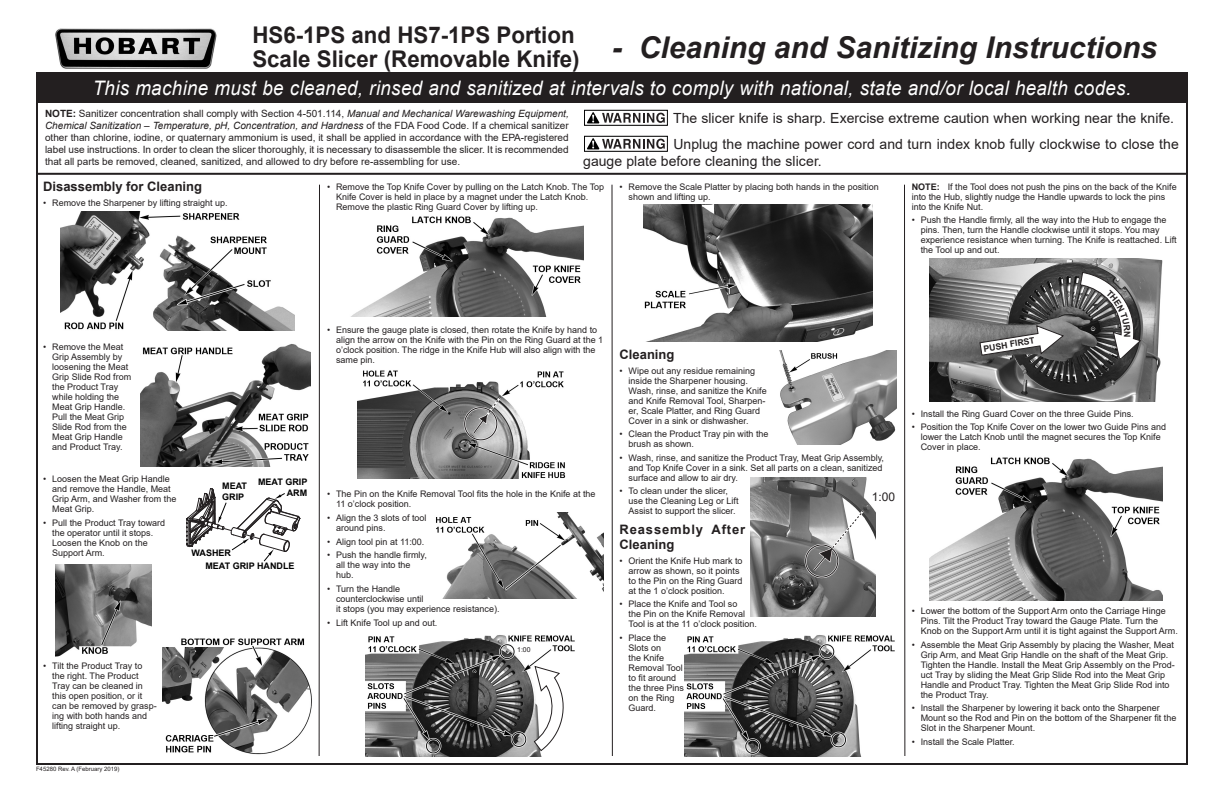
<style>
.page{position:relative;width:1224px;height:792px;background:#fff}
.page>*{position:absolute;margin:0;border:0;box-sizing:border-box;transform-origin:0 0}
.t1{font:italic 700 30px "Arial";color:#231f20}
.t2{font:700 23px/24px "Arial";color:#231f20}
.t3{font:italic 20px "Arial";letter-spacing:.015em;color:#fff;scale:.94 1}
.t4{font:14px/26px "Arial";letter-spacing:.005em;color:#231f20}
.t5{font:700 13px "Arial";color:#231f20}
.t6{font:700 13px/15.6px "Arial";letter-spacing:.065em;color:#231f20}
.t7{font:12px "Arial";color:#231f20}
.t8{font:10px/12px "Arial";color:#231f20;text-align:justify}
.t9{font:9px/10px "Arial";color:#231f20}
.t10{font:700 9px/10.8px "Arial";color:#000}
.t11{font:700 8.7px "Arial";color:#231f20}
.t12{font:6.9px "Arial";color:#231f20}
.t13{font:6px "Arial";color:#231f20}
.s1{font-weight:700}
.s2{font-style:italic}
</style>
<div class="page">
<img style="left:61px;top:211px;width:234px;height:119px">
<img style="left:140px;top:344px;width:170px;height:122px">
<svg style="left:186px;top:488px;width:115px;height:74px"></svg>
<img style="left:55px;top:565px;width:96px;height:91px">
<img style="left:163px;top:638px;width:149px;height:117px">
<div style="left:584px;top:110px;width:84px;height:16px;border:1px solid #000"></div>
<svg style="left:587px;top:112px;width:78px;height:11px"></svg>
<div style="left:584px;top:136px;width:84px;height:16px;border:1px solid #000"></div>
<svg style="left:587px;top:138px;width:78px;height:11px"></svg>
<div style="left:36px;top:73px;width:1152px;height:30px;background:#231f20"></div>
<img style="left:644px;top:204px;width:229px;height:138px">
<img style="left:779px;top:350px;width:117px;height:94px">
<img style="left:751px;top:478px;width:125px;height:139px">
<div style="left:805px;top:544px;width:34px;height:34px;border:2px solid #fff;border-radius:50%"></div>
<svg style="left:811px;top:508px;width:55px;height:65px"></svg>
<div style="left:805px;top:544px;width:33px;height:34px;border:1px solid #231f20;border-radius:50%"></div>
<svg style="left:795px;top:580px;width:12px;height:5px"></svg>
<img style="left:685px;top:635px;width:210px;height:121px">
<img style="left:351px;top:216px;width:232px;height:101px">
<img style="left:436px;top:512px;width:167px;height:87px">
<img style="left:357px;top:370px;width:209px;height:108px">
<svg style="left:462px;top:395px;width:41px;height:47px;background:#939393"></svg>
<img style="left:365px;top:635px;width:210px;height:121px">
<svg style="left:533px;top:665px;width:37px;height:87px"></svg>
<hr style="left:36px;top:173px;width:1151px;height:2px;background:#231f20">
<img style="left:929px;top:258px;width:234px;height:143px">
<svg style="left:979px;top:324px;width:86px;height:32px"></svg>
<img style="left:930px;top:457px;width:233px;height:143px">
<svg style="left:318px;top:184px;width:2px;height:572px"></svg>
<svg style="left:611px;top:184px;width:2px;height:572px"></svg>
<svg style="left:904px;top:184px;width:2px;height:572px"></svg>
<img style="left:55px;top:28px;width:162px;height:41px">
<svg style="left:1079px;top:271px;width:63px;height:86px"></svg>
<h2 class="t2" style="left:252px;top:23px;width:329px">HS6-1PS and HS7-1PS Portion<br>Scale Slicer (Removable Knife)</h2>
<h1 class="t1" style="left:612px;top:27px;width:547px">- Cleaning and Sanitizing Instructions</h1>
<h3 class="t3" style="left:93px;top:75px;width:1106px">This machine must be cleaned, rinsed and sanitized at intervals to comply with national, state and/or local health codes.</h3>
<p class="t8" style="left:45px;top:108px;width:525px"><span class="s1">NOTE:</span> Sanitizer concentration shall comply with Section 4-501.114, <span class="s2">Manual and Mechanical Warewashing Equipment, Chemical Sanitization – Temperature, pH, Concentration, and Hardness</span> of the FDA Food Code. If a chemical sanitizer other than chlorine, iodine, or quaternary ammonium is used, it shall be applied in accordance with the EPA-registered label use instructions. In order to clean the slicer thoroughly, it is necessary to disassemble the slicer. It is recommended that all parts be removed, cleaned, sanitized, and allowed to dry before re-assembling for use.</p>
<h3 class="t4" style="left:673px;top:105px;width:507px">The slicer knife is sharp. Exercise extreme caution when working near the knife.<br>Unplug the machine power cord and turn index knob fully clockwise to close the</h3>
<h3 class="t4" style="left:583px;top:148px;width:240px">gauge plate before cleaning the slicer.</h3>
<h3 class="t5" style="left:43px;top:178px;width:160px">Disassembly for Cleaning</h3>
<p class="t9" style="left:43px;top:198px;width:186px">• Remove the Sharpener by lifting straight up.</p>
<p class="t9" style="left:336px;top:181px;width:270px;text-indent:-9px">• Remove the Top Knife Cover by pulling on the Latch Knob. The Top<br>Knife Cover is held in place by a magnet under the Latch Knob.<br>Remove the plastic Ring Guard Cover by lifting up.</p>
<p class="t9" style="left:629px;top:181px;width:252px;text-indent:-9px">• Remove the Scale Platter by placing both hands in the position shown and lifting up.</p>
<p class="t9" style="left:912px;top:181px;width:266px"><span class="s1">NOTE:</span> If the Tool does not push the pins on the back of the Knife into the Hub, slightly nudge the Handle upwards to lock the pins into the Knife Nut.</p>
<p class="t9" style="left:921px;top:215px;width:257px;text-indent:-9px">• Push the Handle firmly, all the way into the Hub to engage the pins. Then, turn the Handle clockwise until it stops. You may experience resistance when turning. The Knife is reattached. Lift the Tool up and out.</p>
<p class="t9" style="left:52px;top:341px;width:81px;text-indent:-9px">• Remove the Meat<br>Grip Assembly by loosening the Meat<br>Grip Slide Rod from the Product Tray while holding the<br>Meat Grip Handle.<br>Pull the Meat Grip<br>Slide Rod from the<br>Meat Grip Handle and Product Tray.</p>
<p class="t9" style="left:52px;top:474px;width:126px;text-indent:-9px">• Loosen the Meat Grip Handle and remove the Handle, Meat<br>Grip Arm, and Washer from the<br>Meat Grip.</p>
<p class="t9" style="left:52px;top:517px;width:115px;text-indent:-9px">• Pull the Product Tray toward the operator until it stops.<br>Loosen the Knob on the<br>Support Arm.</p>
<p class="t10" style="left:222px;top:481px;width:26px">MEAT<br>GRIP</p>
<p class="t10" style="left:258px;top:477px;width:51px;text-align:right">MEAT GRIP<br>ARM</p>
<p class="t10" style="left:192px;top:548px;width:41px">WASHER</p>
<p class="t10" style="left:205px;top:560px;width:91px">MEAT GRIP HANDLE</p>
<p class="t9" style="left:52px;top:661px;width:106px;text-indent:-9px">• Tilt the Product Tray to the right. The Product<br>Tray can be cleaned in this open position, or it can be removed by grasp&shy;ing with both hands and lifting straight up.</p>
<p class="t13" style="left:36px;top:765px;width:85px">F45280 Rev. A (February 2019)</p>
<p class="t9" style="left:336px;top:325px;width:269px;text-indent:-9px">• Ensure the gauge plate is closed, then rotate the Knife by hand to align the arrow on the Knife with the Pin on the Ring Guard at the 1 o’clock position. The ridge in the Knife Hub will also align with the same pin.</p>
<p class="t9" style="left:336px;top:489px;width:261px;text-indent:-9px">• The Pin on the Knife Removal Tool fits the hole in the Knife at the<br>11 o’clock position.</p>
<p class="t9" style="left:336px;top:513px;width:92px;text-indent:-9px">• Align the 3 slots of tool around pins.</p>
<p class="t9" style="left:327px;top:537px;width:99px">• Align tool pin at 11:00.</p>
<p class="t9" style="left:336px;top:550px;width:92px;text-indent:-9px">• Push the handle firmly, all the way into the hub.</p>
<p class="t9" style="left:336px;top:584px;width:165px;text-indent:-9px">• Turn the Handle<br>counterclockwise until<br>it stops (you may experience resistance).</p>
<p class="t9" style="left:327px;top:617px;width:112px">• Lift Knife Tool up and out.</p>
<p class="t12" style="left:517px;top:645px;width:15px">1:00</p>
<h3 class="t5" style="left:620px;top:345px;width:56px">Cleaning</h3>
<p class="t9" style="left:629px;top:365px;width:140px;text-indent:-9px">• Wipe out any residue remaining inside the Sharpener housing.<br>Wash, rinse, and sanitize the Knife and Knife Removal Tool, Sharpen&shy;er, Scale Platter, and Ring Guard<br>Cover in a sink or dishwasher.</p>
<p class="t9" style="left:629px;top:429px;width:142px;text-indent:-9px">• Clean the Product Tray pin with the brush as shown.</p>
<p class="t9" style="left:629px;top:453px;width:257px;text-indent:-9px">• Wash, rinse, and sanitize the Product Tray, Meat Grip Assembly, and Top Knife Cover in a sink. Set all parts on a clean, sanitized surface and allow to air dry.</p>
<p class="t9" style="left:629px;top:486px;width:112px;text-indent:-9px">• To clean under the slicer, use the Cleaning Leg or Lift<br>Assist to support the slicer.</p>
<h3 class="t6" style="left:620px;top:521px;width:127px">Reassembly After<br>Cleaning</h3>
<p class="t9" style="left:629px;top:556px;width:116px;text-indent:-9px">• Orient the Knife Hub mark to arrow as shown, so it points to the Pin on the Ring Guard at the 1 o’clock position.</p>
<p class="t9" style="left:629px;top:599px;width:130px;text-indent:-9px">• Place the Knife and Tool so<br>the Pin on the Knife Removal<br>Tool is at the 11 o’clock position.</p>
<p class="t9" style="left:629px;top:633px;width:57px;text-indent:-9px">• Place the<br>Slots on<br>the Knife<br>Removal Tool to fit around the three Pins on the Ring<br>Guard.</p>
<h3 class="t7" style="left:872px;top:488px;width:25px">1:00</h3>
<p class="t11" style="left:983px;top:342px;width:53px;rotate:-9deg">PUSH FIRST</p>
<p class="t11" style="left:1133px;top:331px;width:8px;rotate:90deg">N</p>
<p class="t9" style="left:912px;top:409px;width:224px">• Install the Ring Guard Cover on the three Guide Pins.</p>
<p class="t9" style="left:921px;top:422px;width:247px;text-indent:-9px">• Position the Top Knife Cover on the lower two Guide Pins and lower the Latch Knob until the magnet secures the Top Knife<br>Cover in place.</p>
<p class="t9" style="left:921px;top:606px;width:259px;text-indent:-9px">• Lower the bottom of the Support Arm onto the Carriage Hinge<br>Pins. Tilt the Product Tray toward the Gauge Plate. Turn the<br>Knob on the Support Arm until it is tight against the Support Arm.</p>
<p class="t9" style="left:921px;top:639px;width:256px;text-indent:-9px">• Assemble the Meat Grip Assembly by placing the Washer, Meat Grip Arm, and Meat Grip Handle on the shaft of the Meat Grip.<br>Tighten the Handle. Install the Meat Grip Assembly on the Prod&shy;uct Tray by sliding the Meat Grip Slide Rod into the Meat Grip Handle and Product Tray. Tighten the Meat Grip Slide Rod into the Product Tray.</p>
<p class="t9" style="left:921px;top:703px;width:257px;text-indent:-9px">• Install the Sharpener by lowering it back onto the Sharpener<br>Mount so the Rod and Pin on the bottom of the Sharpener fit the<br>Slot in the Sharpener Mount.</p>
<p class="t9" style="left:912px;top:737px;width:105px">• Install the Scale Platter.</p>
</div>
